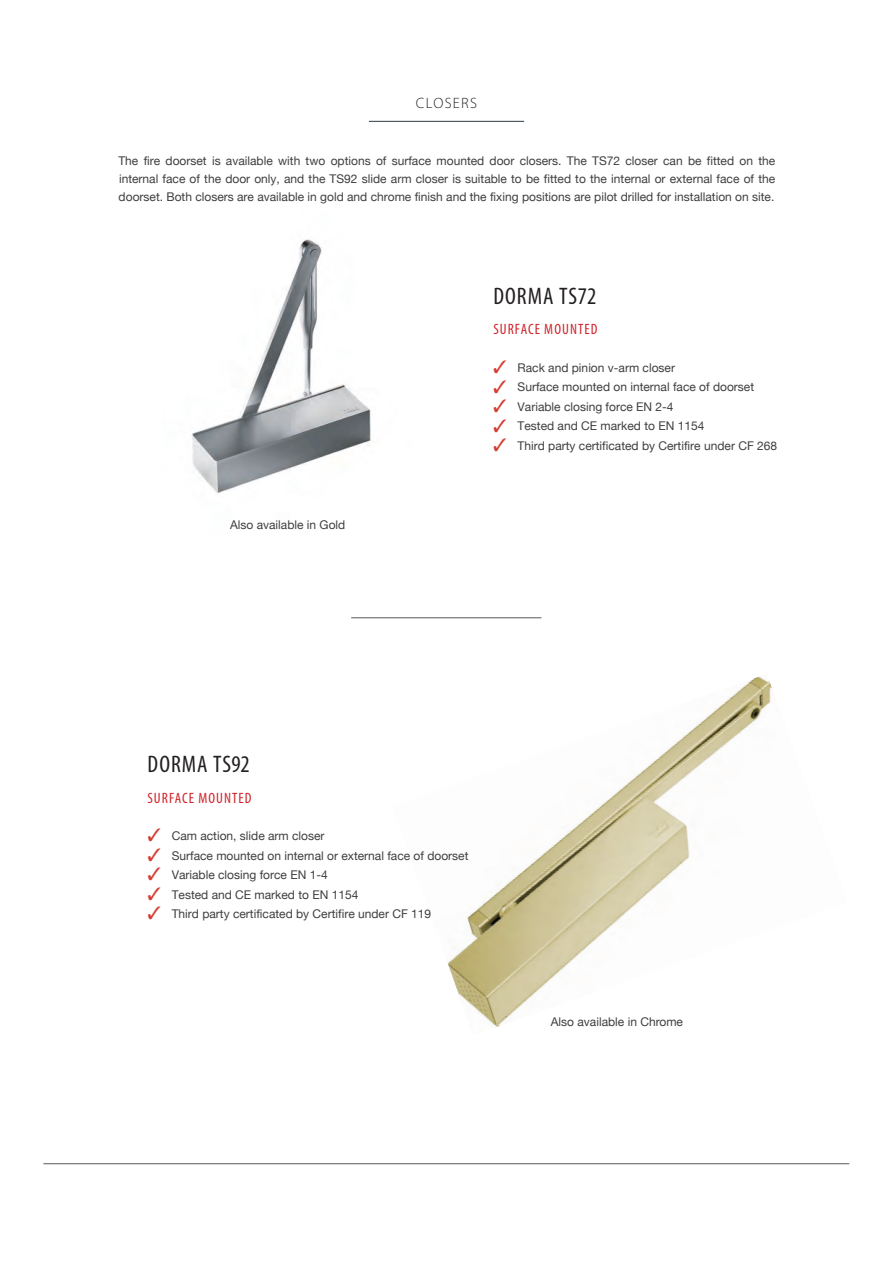
<style>
.page{position:relative;width:893px;height:1263px;background:#fff}
.page>*{position:absolute;margin:0;border:0;box-sizing:border-box;transform-origin:0 0}
.t1{font:condensed 24px "Myriad Pro";letter-spacing:.04em;color:#231f20}
.t2{font:18px/19.5px "Zapf Dingbats ITC";color:#d53f33;text-align:justify}
.t3{font:condensed 15px "Myriad Pro";letter-spacing:.07em;color:#d1232a}
.t4{font:300 15px "Myriad Pro";letter-spacing:.085em;color:#231f20}
.t5{font:12px/19.5px "Helvetica Neue";color:#3e3e3f}
</style>
<div class="page">
<hr style="left:43px;top:1163px;width:806px;height:1px;background:#76787b">
<img style="left:447px;top:676px;width:325px;height:351px">
<hr style="left:369px;top:121px;width:155px;height:1px;background:#2d393f">
<img style="left:191px;top:239px;width:183px;height:255px">
<hr style="left:351px;top:617px;width:190px;height:1px;background:#76787b">
<p class="t4" style="left:416px;top:94px;width:63px">CLOSERS</p>
<p class="t5" style="left:118px;top:152px;width:658px;line-height:18px;text-align:justify">The fire doorset is available with two options of surface mounted door closers. The TS72 closer can be fitted on the internal face of the door only, and the TS92 slide arm closer is suitable to be fitted to the internal or external face of the doorset. Both closers are available in gold and chrome finish and the fixing positions are pilot drilled for installation on site.</p>
<h1 class="t1" style="left:493px;top:281px;width:105px">DORMA TS72</h1>
<p class="t3" style="left:493px;top:320px;width:106px">SURFACE MOUNTED</p>
<p class="t5" style="left:230px;top:516px;width:117px">Also available in Gold</p>
<h2 class="t2" style="left:493px;top:357px;width:15px">✓ ✓ ✓ ✓ ✓</h2>
<p class="t5" style="left:518px;top:359px;width:261px">Rack and pinion v-arm closer<br>Surface mounted on internal face of doorset Variable closing force EN 2-4<br>Tested and CE marked to EN 1154<br>Third party certificated by Certifire under CF 268</p>
<h1 class="t1" style="left:148px;top:749px;width:104px">DORMA TS92</h1>
<p class="t3" style="left:148px;top:789px;width:106px">SURFACE MOUNTED</p>
<h2 class="t2" style="left:147px;top:826px;width:15px">✓ ✓ ✓ ✓ ✓</h2>
<p class="t5" style="left:172px;top:827px;width:298px">Cam action, slide arm closer<br>Surface mounted on internal or external face of doorset Variable closing force EN 1-4<br>Tested and CE marked to EN 1154<br>Third party certificated by Certifire under CF 119</p>
<p class="t5" style="left:551px;top:1013px;width:134px">Also available in Chrome</p>
</div>
